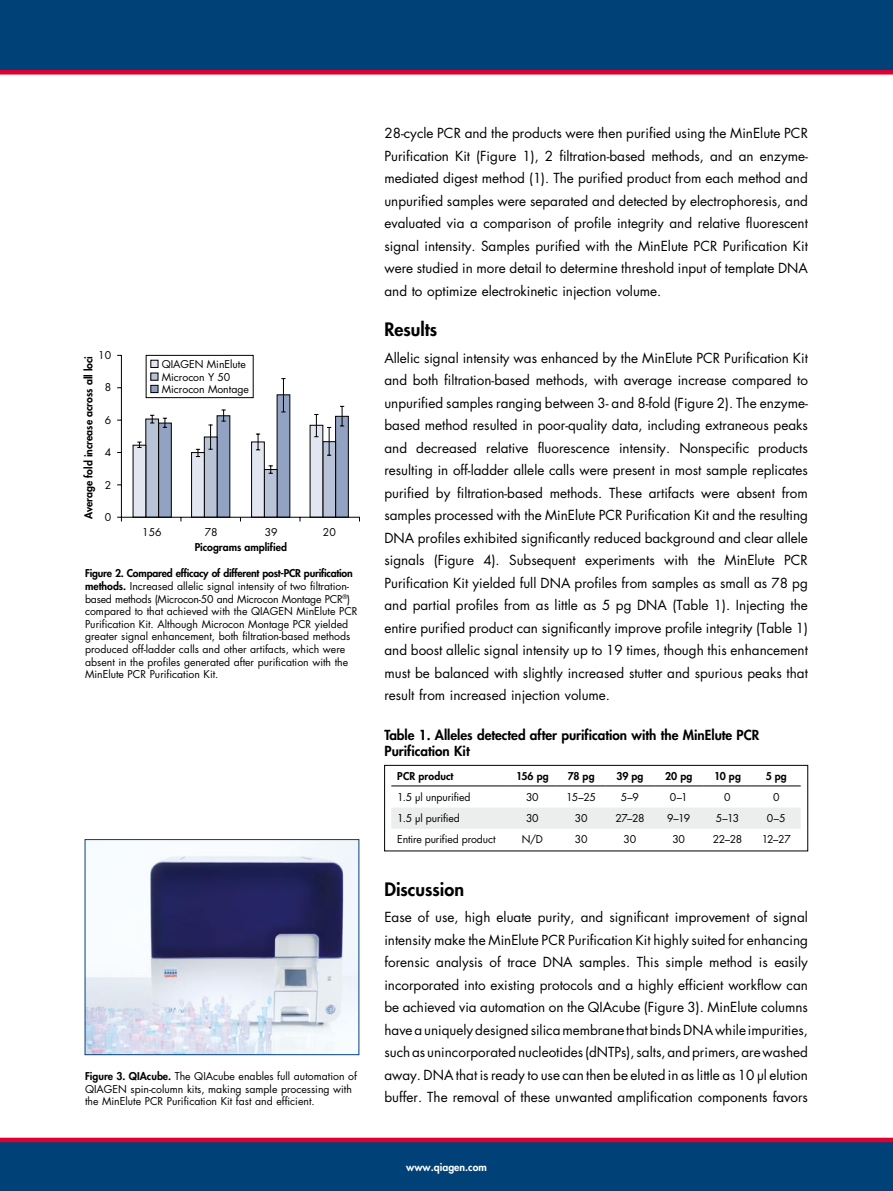
<style>
.page{position:relative;width:893px;height:1191px;background:#fff}
.page>*{position:absolute;margin:0;border:0;box-sizing:border-box;transform-origin:0 0}
.t1{font:800 18px "Futura";color:#000}
.t2{font:13.5px/22.5px "Futura";color:#000;text-align:justify}
.t3{font:800 13.5px/16.2px "Futura";color:#000}
.t4{font:10.5px/12.6px "Futura";color:#000}
.t5{font:800 10.5px "Futura";color:#000}
.t6{font:800 10.5px "Futura";color:#fff}
.s1{font-weight:800}
</style>
<div class="page">
<div style="left:0;top:1140px;width:893px;height:51px;background:#004178"></div>
<div style="left:0;top:0;width:893px;height:72px;background:#004178"></div>
<div style="left:0;top:70px;width:893px;height:5px;background:#e20031"></div>
<div style="left:0;top:1137px;width:893px;height:5px;background:#e20031"></div>
<div style="left:391px;top:808px;width:410px;height:21px;background:#eceded"></div>
<hr style="left:391px;top:785px;width:117px;height:1px;background:#000">
<hr style="left:508px;top:785px;width:49px;height:1px;background:#000">
<hr style="left:557px;top:785px;width:49px;height:1px;background:#000">
<hr style="left:606px;top:785px;width:48px;height:1px;background:#000">
<hr style="left:654px;top:785px;width:49px;height:1px;background:#000">
<hr style="left:703px;top:785px;width:49px;height:1px;background:#000">
<hr style="left:752px;top:785px;width:49px;height:1px;background:#000">
<div style="left:384px;top:765px;width:424px;height:86px;border:1px solid #000"></div>
<div style="left:335px;top:416px;width:14px;height:101px;background:#91a2c2;border:1px solid #000"></div>
<div style="left:322px;top:441px;width:14px;height:76px;background:#b9c3d8;border:1px solid #000"></div>
<div style="left:310px;top:425px;width:13px;height:92px;background:#e2e6f0"></div>
<div style="left:277px;top:394px;width:13px;height:123px;background:#91a2c2"></div>
<div style="left:264px;top:469px;width:13px;height:48px;background:#b9c3d8"></div>
<div style="left:251px;top:441px;width:14px;height:76px;background:#e2e6f0;border:1px solid #000"></div>
<div style="left:217px;top:415px;width:13px;height:102px;background:#91a2c2;border:1px solid #000"></div>
<div style="left:204px;top:436px;width:13px;height:81px;background:#b9c3d8"></div>
<div style="left:191px;top:452px;width:14px;height:65px;background:#e2e6f0;border:1px solid #000"></div>
<div style="left:158px;top:422px;width:14px;height:95px;background:#91a2c2;border:1px solid #000"></div>
<div style="left:145px;top:418px;width:14px;height:99px;background:#b9c3d8;border:1px solid #000"></div>
<div style="left:133px;top:445px;width:13px;height:72px;background:#e2e6f0"></div>
<hr style="left:121px;top:517px;width:239px;height:1px;background:#000">
<hr style="left:121px;top:355px;width:1px;height:162px;background:#000">
<svg style="left:145px;top:354px;width:109px;height:44px"></svg>
<div style="left:150px;top:385px;width:8px;height:8px;background:#91a2c2;border:1px solid #000"></div>
<svg style="left:137px;top:441px;width:5px;height:7px"></svg>
<svg style="left:150px;top:415px;width:4px;height:8px"></svg>
<svg style="left:163px;top:418px;width:4px;height:10px"></svg>
<svg style="left:196px;top:449px;width:4px;height:8px"></svg>
<svg style="left:208px;top:424px;width:5px;height:26px"></svg>
<svg style="left:221px;top:409px;width:5px;height:13px"></svg>
<svg style="left:256px;top:433px;width:4px;height:17px"></svg>
<svg style="left:269px;top:465px;width:4px;height:9px"></svg>
<hr style="left:283px;top:378px;width:1px;height:34px;background:#000">
<svg style="left:314px;top:414px;width:4px;height:23px"></svg>
<svg style="left:327px;top:427px;width:4px;height:29px"></svg>
<svg style="left:340px;top:406px;width:4px;height:20px"></svg>
<img style="left:87px;top:841px;width:270px;height:211px">
<p class="t4" style="left:98px;top:349px;width:14px">10</p>
<p class="t5" style="left:82px;top:519px;width:164px;rotate:-90deg">Average fold increase across all loci</p>
<p class="t4" style="left:162px;top:358px;width:86px">QIAGEN MinElute<br>Microcon Y 50</p>
<p class="t4" style="left:105px;top:381px;width:8px">8</p>
<p class="t4" style="left:162px;top:383px;width:89px">Microcon Montage</p>
<p class="t4" style="left:105px;top:414px;width:8px">6</p>
<p class="t4" style="left:105px;top:445px;width:8px">4</p>
<p class="t4" style="left:105px;top:478px;width:8px">2</p>
<p class="t4" style="left:105px;top:511px;width:8px">0</p>
<p class="t4" style="left:142px;top:526px;width:21px">156</p>
<p class="t4" style="left:205px;top:526px;width:14px">78</p>
<p class="t4" style="left:265px;top:526px;width:14px">39</p>
<p class="t4" style="left:323px;top:526px;width:14px">20</p>
<p class="t5" style="left:195px;top:540px;width:94px">Picograms amplified</p>
<p class="t4" style="left:85px;top:567px;width:274px"><span class="s1">Figure 2. Compared efficacy of different post-PCR purification methods.</span> Increased allelic signal intensity of two filtration&shy;based methods (Microcon-50 and Microcon Montage PCR<sup>®</sup>) compared to that achieved with the QIAGEN MinElute PCR Purification Kit. Although Microcon Montage PCR yielded greater signal enhancement, both filtration-based methods produced off-ladder calls and other artifacts, which were absent in the profiles generated after purification with the MinElute PCR Purification Kit.</p>
<p class="t4" style="left:85px;top:1069px;width:273px"><span class="s1">Figure 3. QIAcube.</span> The QIAcube enables full automation of<br>QIAGEN spin-column kits, making sample processing with the MinElute PCR Purification Kit fast and efficient.</p>
<p class="t2" style="left:384px;top:122px;width:425px">28-cycle PCR and the products were then purified using the MinElute PCR Purification Kit (Figure 1), 2 filtration-based methods, and an enzyme&shy;mediated digest method (1). The purified product from each method and unpurified samples were separated and detected by electrophoresis, and evaluated via a comparison of profile integrity and relative fluorescent signal intensity. Samples purified with the MinElute PCR Purification Kit were studied in more detail to determine threshold input of template DNA and to optimize electrokinetic injection volume.</p>
<h1 class="t1" style="left:384px;top:317px;width:54px">Results</h1>
<p class="t2" style="left:384px;top:346px;width:425px">Allelic signal intensity was enhanced by the MinElute PCR Purification Kit and both filtration-based methods, with average increase compared to unpurified samples ranging between 3- and 8-fold (Figure 2). The enzyme&shy;based method resulted in poor-quality data, including extraneous peaks and decreased relative fluorescence intensity. Nonspecific products resulting in off-ladder allele calls were present in most sample replicates purified by filtration-based methods. These artifacts were absent from samples processed with the MinElute PCR Purification Kit and the resulting DNA profiles exhibited significantly reduced background and clear allele signals (Figure 4). Subsequent experiments with the MinElute PCR Purification Kit yielded full DNA profiles from samples as small as 78 pg and partial profiles from as little as 5 pg DNA (Table 1). Injecting the entire purified product can significantly improve profile integrity (Table 1) and boost allelic signal intensity up to 19 times, though this enhancement must be balanced with slightly increased stutter and spurious peaks that result from increased injection volume.</p>
<p class="t3" style="left:385px;top:726px;width:376px">Table 1. Alleles detected after purification with the MinElute PCR<br>Purification Kit</p>
<p class="t5" style="left:397px;top:769px;width:58px">PCR product</p>
<p class="t5" style="left:516px;top:769px;width:34px">156 pg</p>
<p class="t5" style="left:568px;top:769px;width:28px">78 pg</p>
<p class="t5" style="left:616px;top:769px;width:29px">39 pg</p>
<p class="t5" style="left:665px;top:769px;width:29px">20 pg</p>
<p class="t5" style="left:714px;top:769px;width:28px">10 pg</p>
<p class="t5" style="left:766px;top:769px;width:23px">5 pg</p>
<p class="t4" style="left:397px;top:790px;width:75px">1.5 µl unpurified</p>
<p class="t4" style="left:526px;top:790px;width:14px">30</p>
<p class="t4" style="left:566px;top:790px;width:31px">15–25</p>
<p class="t4" style="left:621px;top:790px;width:20px">5–9</p>
<p class="t4" style="left:670px;top:790px;width:19px">0–1</p>
<p class="t4" style="left:724px;top:790px;width:8px">0</p>
<p class="t4" style="left:773px;top:790px;width:8px">0</p>
<p class="t4" style="left:397px;top:811px;width:64px">1.5 µl purified</p>
<p class="t4" style="left:526px;top:811px;width:14px">30</p>
<p class="t4" style="left:575px;top:811px;width:14px">30</p>
<p class="t4" style="left:615px;top:811px;width:31px">27–28</p>
<p class="t4" style="left:667px;top:811px;width:24px">9–19</p>
<p class="t4" style="left:716px;top:811px;width:25px">5–13</p>
<p class="t4" style="left:767px;top:811px;width:20px">0–5</p>
<p class="t4" style="left:397px;top:832px;width:100px">Entire purified product</p>
<p class="t4" style="left:522px;top:832px;width:23px">N/D</p>
<p class="t4" style="left:575px;top:832px;width:14px">30</p>
<p class="t4" style="left:624px;top:832px;width:14px">30</p>
<p class="t4" style="left:672px;top:832px;width:14px">30</p>
<p class="t4" style="left:713px;top:832px;width:31px">22–28</p>
<p class="t4" style="left:762px;top:832px;width:31px">12–27</p>
<h1 class="t1" style="left:384px;top:877px;width:81px">Discussion</h1>
<p class="t2" style="left:384px;top:906px;width:425px">Ease of use, high eluate purity, and significant improvement of signal intensity make the MinElute PCR Purification Kit highly suited for enhancing forensic analysis of trace DNA samples. This simple method is easily incorporated into existing protocols and a highly efficient workflow can be achieved via automation on the QIAcube (Figure 3). MinElute columns have a uniquely designed silica membrane that binds DNA while impurities, such as unincorporated nucleotides (dNTPs), salts, and primers, are washed away. DNA that is ready to use can then be eluted in as little as 10 µl elution buffer. The removal of these unwanted amplification components favors</p>
<p class="t6" style="left:406px;top:1159px;width:82px">www.qiagen.com</p>
</div>
